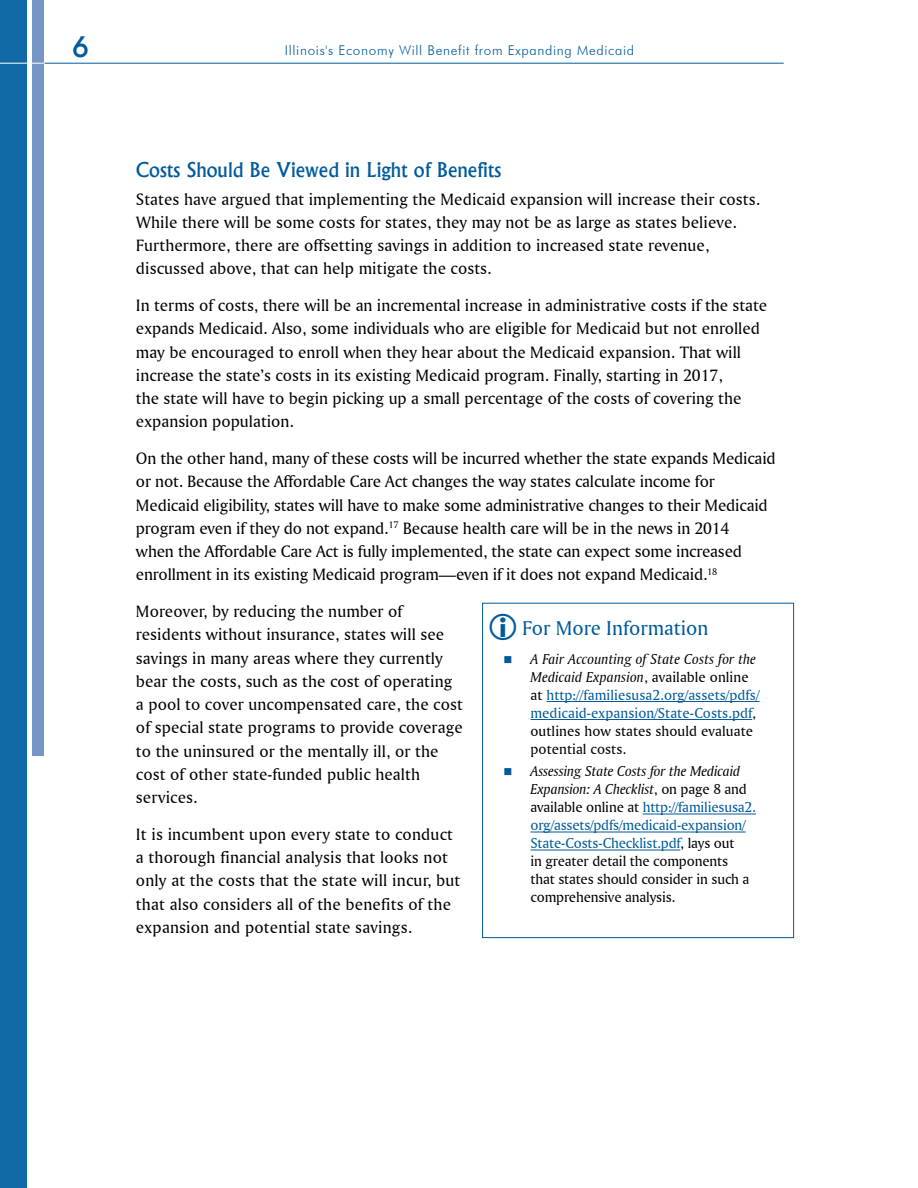
<style>
.page{position:relative;width:918px;height:1188px;background:#fff}
.page>*{position:absolute;margin:0;border:0;box-sizing:border-box;transform-origin:0 0}
.t1{font:500 27px "Albertus";color:#005a9c}
.t2{font:21px "Amerigo BT Roman A";color:#005a9c}
.t3{font:500 19.5px "Albertus";color:#005a9c}
.t4{font:17.25px/23.2px "Amerigo BT Roman A";color:#000}
.t5{font:15px/18px "Amerigo BT Roman A";letter-spacing:-.01em;color:#000}
.t6{font:15px/18px "Amerigo BT Italic A";letter-spacing:-.01em;color:#000}
.t7{font:15px/18px "Amerigo BT Roman A";letter-spacing:.005em;color:#005a9c}
.t8{font:300 13.5px "Futura BT";letter-spacing:.05em;color:#005a9c}
.s1{font-family:"Amerigo BT Roman A"}
.s2{color:#000}
.s3{color:#005a9c}
</style>
<div class="page">
<hr style="left:546px;top:701px;width:213px;height:1px;background:#005a9c">
<hr style="left:531px;top:719px;width:221px;height:1px;background:#005a9c">
<hr style="left:643px;top:814px;width:113px;height:1px;background:#005a9c">
<hr style="left:531px;top:832px;width:215px;height:1px;background:#005a9c">
<hr style="left:531px;top:850px;width:149px;height:1px;background:#005a9c">
<div style="left:482px;top:603px;width:312px;height:335px;border:1px solid #005a9c"></div>
<div style="left:0;top:0;width:26px;height:1188px;background:#1169a7"></div>
<div style="left:32px;top:0;width:12px;height:756px;background:#7596c5"></div>
<hr style="left:44px;top:63px;width:740px;height:1px;background:#005a9c">
<hr style="left:0;top:63px;width:44px;height:1px;background:#fff">
<h1 class="t1" style="left:72px;top:30px;width:18px">6</h1>
<p class="t8" style="left:285px;top:42px;width:351px">Illinois's Economy Will Benefit from Expanding Medicaid</p>
<p class="t3" style="left:136px;top:158px;width:367px">Costs Should Be Viewed in Light of Benefits</p>
<p class="t4" style="left:136px;top:187px;width:626px">States have argued that implementing the Medicaid expansion will increase their costs.<br>While there will be some costs for states, they may not be as large as states believe.<br>Furthermore, there are offsetting savings in addition to increased state revenue, discussed above, that can help mitigate the costs.</p>
<p class="t4" style="left:136px;top:293px;width:633px">In terms of costs, there will be an incremental increase in administrative costs if the state expands Medicaid. Also, some individuals who are eligible for Medicaid but not enrolled may be encouraged to enroll when they hear about the Medicaid expansion. That will increase the state’s costs in its existing Medicaid program. Finally, starting in 2017,<br>the state will have to begin picking up a small percentage of the costs of covering the expansion population.</p>
<p class="t4" style="left:136px;top:446px;width:641px">On the other hand, many of these costs will be incurred whether the state expands Medicaid or not. Because the Affordable Care Act changes the way states calculate income for Medicaid eligibility, states will have to make some administrative changes to their Medicaid program even if they do not expand.<sup>17</sup> Because health care will be in the news in 2014<br>when the Affordable Care Act is fully implemented, the state can expect some increased enrollment in its existing Medicaid program—even if it does not expand Medicaid.<sup>18</sup></p>
<p class="t4" style="left:136px;top:599px;width:328px">Moreover, by reducing the number of residents without insurance, states will see savings in many areas where they currently bear the costs, such as the cost of operating a pool to cover uncompensated care, the cost of special state programs to provide coverage to the uninsured or the mentally ill, or the cost of other state-funded public health services.</p>
<p class="t4" style="left:136px;top:822px;width:326px">It is incumbent upon every state to conduct a thorough financial analysis that looks not only at the costs that the state will incur, but that also considers all of the benefits of the expansion and potential state savings.</p>
<p class="t2" style="left:522px;top:615px;width:188px">For more information</p>
<p class="t6" style="left:531px;top:650px;width:227px">A Fair Accounting of State Costs for the<br>Medicaid Expansion<span class="s1">, available online</span></p>
<p class="t7" style="left:531px;top:686px;width:230px"><span class="s2">at</span> http://familiesusa2.org/assets/pdfs/ medicaid-expansion/State-Costs.pdf<span class="s2">, outlines how states should evaluate potential costs.</span></p>
<p class="t6" style="left:531px;top:762px;width:218px">Assessing State Costs for the Medicaid<br>Expansion: A Checklist<span class="s1">, on page 8 and</span></p>
<p class="t5" style="left:531px;top:798px;width:227px">available online at <span class="s3">http://familiesusa2. org/assets/pdfs/medicaid-expansion/ State-Costs-Checklist.pdf</span>, lays out<br>in greater detail the components that states should consider in such a comprehensive analysis.</p>
</div>
